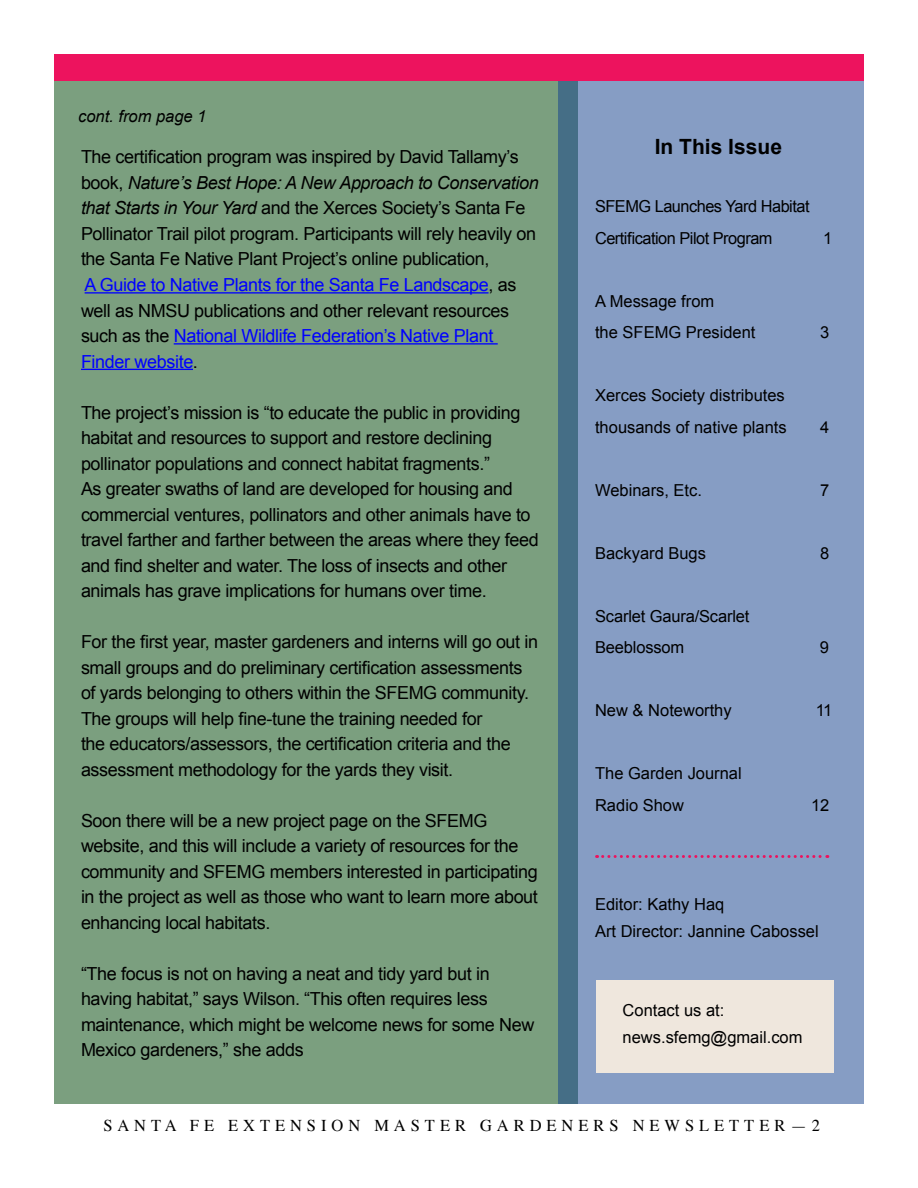
<style>
.page{position:relative;width:918px;height:1188px;background:#fff}
.page>*{position:absolute;margin:0;border:0;box-sizing:border-box;transform-origin:0 0}
.t1{font:700 21px "Arial";color:#000}
.t2{font:18px/25.5px "Arial";letter-spacing:-.02em;color:#000}
.t3{font:16.5px/31.5px "Arial";color:#000}
.t4{font:16.5px/31.5px "Arial";letter-spacing:-.03em;color:#000}
.t5{font:16.5px "Times";letter-spacing:.3em;color:#000}
.t6{font:italic 16.5px "Arial";color:#000}
.s1{font-style:italic}
.s2{color:#00f}
</style>
<div class="page">
<div style="left:54px;top:78px;width:524px;height:1026px;background:#7b9f7f"></div>
<svg style="left:558px;top:81px;width:306px;height:1023px;background:#7e97bc"></svg>
<div style="left:54px;top:54px;width:810px;height:27px;background:#ed135e"></div>
<svg style="left:597px;top:855px;width:231px;height:3px"></svg>
<hr style="left:85px;top:292px;width:404px;height:2px;background:#00f">
<hr style="left:174px;top:343px;width:324px;height:2px;background:#00f">
<hr style="left:81px;top:369px;width:112px;height:1px;background:#00f">
<div style="left:597px;top:980px;width:237px;height:93px;background:#efe7dd"></div>
<p class="t6" style="left:78px;top:106px;width:130px">cont. from page 1</p>
<p class="t2" style="left:81px;top:145px;width:459px">The certification program was inspired by David Tallamy’s book, <span class="s1">Nature’s Best Hope: A New Approach to Conservation that Starts in Your Yard</span> and the Xerces Society’s Santa Fe Pollinator Trail pilot program. Participants will rely heavily on the Santa Fe Native Plant Project’s online publication,<br><span class="s2">A Guide to Native Plants for the Santa Fe Landscape</span>, as well as NMSU publications and other relevant resources such as the <span class="s2">National Wildlife Federation’s Native Plant Finder website</span>.</p>
<p class="t2" style="left:81px;top:400px;width:459px">The project’s mission is “to educate the public in providing habitat and resources to support and restore declining pollinator populations and connect habitat fragments.”<br>As greater swaths of land are developed for housing and commercial ventures, pollinators and other animals have to travel farther and farther between the areas where they feed and find shelter and water. The loss of insects and other animals has grave implications for humans over time.</p>
<p class="t2" style="left:81px;top:629px;width:459px">For the first year, master gardeners and interns will go out in small groups and do preliminary certification assessments of yards belonging to others within the SFEMG community.<br>The groups will help fine-tune the training needed for<br>the educators/assessors, the certification criteria and the assessment methodology for the yards they visit.</p>
<p class="t2" style="left:81px;top:808px;width:458px">Soon there will be a new project page on the SFEMG website, and this will include a variety of resources for the community and SFEMG members interested in participating in the project as well as those who want to learn more about enhancing local habitats.</p>
<p class="t2" style="left:81px;top:961px;width:455px">“The focus is not on having a neat and tidy yard but in having habitat,” says Wilson. “This often requires less maintenance, which might be welcome news for some New Mexico gardeners,” she adds</p>
<p class="t1" style="left:655px;top:132px;width:129px">In This Issue</p>
<p class="t4" style="left:595px;top:191px;width:216px">SFEMG Launches Yard Habitat<br>Certification Pilot Program</p>
<p class="t3" style="left:823px;top:222px;width:11px">1</p>
<p class="t3" style="left:595px;top:285px;width:162px">A Message from<br>the SFEMG President</p>
<p class="t3" style="left:820px;top:317px;width:11px">3</p>
<p class="t3" style="left:595px;top:380px;width:193px">Xerces Society distributes thousands of native plants</p>
<p class="t3" style="left:820px;top:411px;width:11px">4</p>
<p class="t3" style="left:595px;top:474px;width:108px">Webinars, Etc.</p>
<p class="t3" style="left:820px;top:474px;width:11px">7</p>
<p class="t3" style="left:595px;top:537px;width:112px">Backyard Bugs</p>
<p class="t3" style="left:820px;top:537px;width:11px">8</p>
<p class="t3" style="left:595px;top:600px;width:156px">Scarlet Gaura/Scarlet<br>Beeblossom</p>
<p class="t3" style="left:820px;top:632px;width:11px">9</p>
<p class="t3" style="left:595px;top:695px;width:138px">New &amp; Noteworthy</p>
<p class="t3" style="left:816px;top:695px;width:18px">11</p>
<p class="t3" style="left:595px;top:758px;width:148px">The Garden Journal<br>Radio Show</p>
<p class="t3" style="left:811px;top:789px;width:20px">12</p>
<p class="t3" style="left:595px;top:891px;width:225px;line-height:27px">Editor: Kathy Haq<br>Art Director: Jannine Cabossel</p>
<p class="t3" style="left:623px;top:996px;width:181px;line-height:27px">Contact us at: news.sfemg@gmail.com</p>
<p class="t5" style="left:103px;top:1110px;width:718px">SANTA FE EXTENSION MASTER GARDENERS NEWSLETTER—2</p>
</div>
